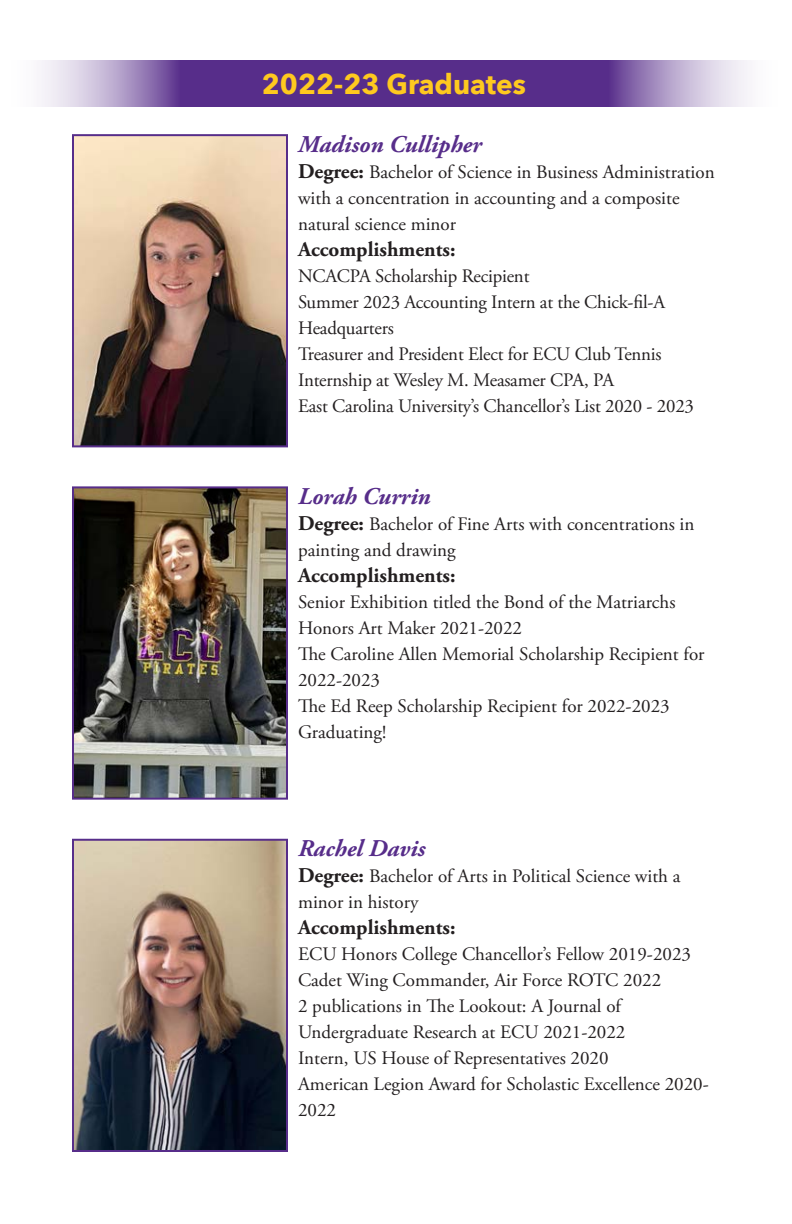
<style>
.page{position:relative;width:792px;height:1224px;background:#fff}
.page>*{position:absolute;margin:0;border:0;box-sizing:border-box;transform-origin:0 0}
.t1{font:700 28px "Avenir Next";color:#fec91f}
.t2{font:italic 700 24px "Adobe Garamond Pro";color:#572d8a}
.t3{font:700 21px "Adobe Garamond Pro";color:#231f20}
.t4{font:19px/26px "Adobe Garamond Pro";color:#231f20}
.s1{font-weight:700;font-size:21px}
</style>
<div class="page">
<svg style="left:41px;top:61px;width:707px;height:46px;background:#7d5ca4"></svg>
<img style="left:75px;top:137px;width:210px;height:307px">
<div style="left:72px;top:134px;width:216px;height:313px;border:2px solid #572d8a"></div>
<img style="left:75px;top:489px;width:210px;height:308px">
<div style="left:72px;top:486px;width:216px;height:314px;border:2px solid #572d8a"></div>
<img style="left:75px;top:842px;width:210px;height:307px">
<div style="left:72px;top:839px;width:216px;height:313px;border:2px solid #572d8a"></div>
<p class="t1" style="left:262px;top:60px;width:266px">2022-23 Graduates</p>
<p class="t2" style="left:298px;top:130px;width:185px">Madison Cullipher</p>
<p class="t4" style="left:298px;top:159px;width:418px"><span class="s1">Degree:</span> Bachelor of Science in Business Administration with a concentration in accounting and a composite natural science minor</p>
<p class="t3" style="left:298px;top:237px;width:159px">Accomplishments:</p>
<p class="t4" style="left:298px;top:263px;width:233px">NCACPA Scholarship Recipient</p>
<p class="t4" style="left:298px;top:289px;width:368px">Summer 2023 Accounting Intern at the Chick-fil-A<br>Headquarters</p>
<p class="t4" style="left:298px;top:341px;width:365px">Treasurer and President Elect for ECU Club Tennis</p>
<p class="t4" style="left:298px;top:367px;width:318px">Internship at Wesley M. Measamer CPA, PA</p>
<p class="t4" style="left:298px;top:393px;width:397px">East Carolina University’s Chancellor’s List 2020 - 2023</p>
<p class="t2" style="left:298px;top:483px;width:134px">Lorah Currin</p>
<p class="t4" style="left:298px;top:512px;width:398px"><span class="s1">Degree:</span> Bachelor of Fine Arts with concentrations in painting and drawing</p>
<p class="t3" style="left:298px;top:563px;width:159px">Accomplishments:</p>
<p class="t4" style="left:298px;top:590px;width:379px">Senior Exhibition titled the Bond of the Matriarchs</p>
<p class="t4" style="left:298px;top:616px;width:226px">Honors Art Maker 2021-2022</p>
<p class="t4" style="left:298px;top:642px;width:408px">The Caroline Allen Memorial Scholarship Recipient for<br>2022-2023</p>
<p class="t4" style="left:298px;top:694px;width:373px">The Ed Reep Scholarship Recipient for 2022-2023</p>
<p class="t4" style="left:298px;top:720px;width:90px">Graduating!</p>
<p class="t2" style="left:298px;top:835px;width:129px">Rachel Davis</p>
<p class="t4" style="left:298px;top:864px;width:384px"><span class="s1">Degree:</span> Bachelor of Arts in Political Science with a minor in history</p>
<p class="t3" style="left:298px;top:915px;width:159px">Accomplishments:</p>
<p class="t4" style="left:298px;top:942px;width:394px">ECU Honors College Chancellor’s Fellow 2019-2023</p>
<p class="t4" style="left:298px;top:968px;width:365px">Cadet Wing Commander, Air Force ROTC 2022</p>
<p class="t4" style="left:298px;top:994px;width:329px">2 publications in The Lookout: A Journal of<br>Undergraduate Research at ECU 2021-2022</p>
<p class="t4" style="left:298px;top:1046px;width:312px">Intern, US House of Representatives 2020</p>
<p class="t4" style="left:298px;top:1072px;width:412px">American Legion Award for Scholastic Excellence 2020-<br>2022</p>
</div>
